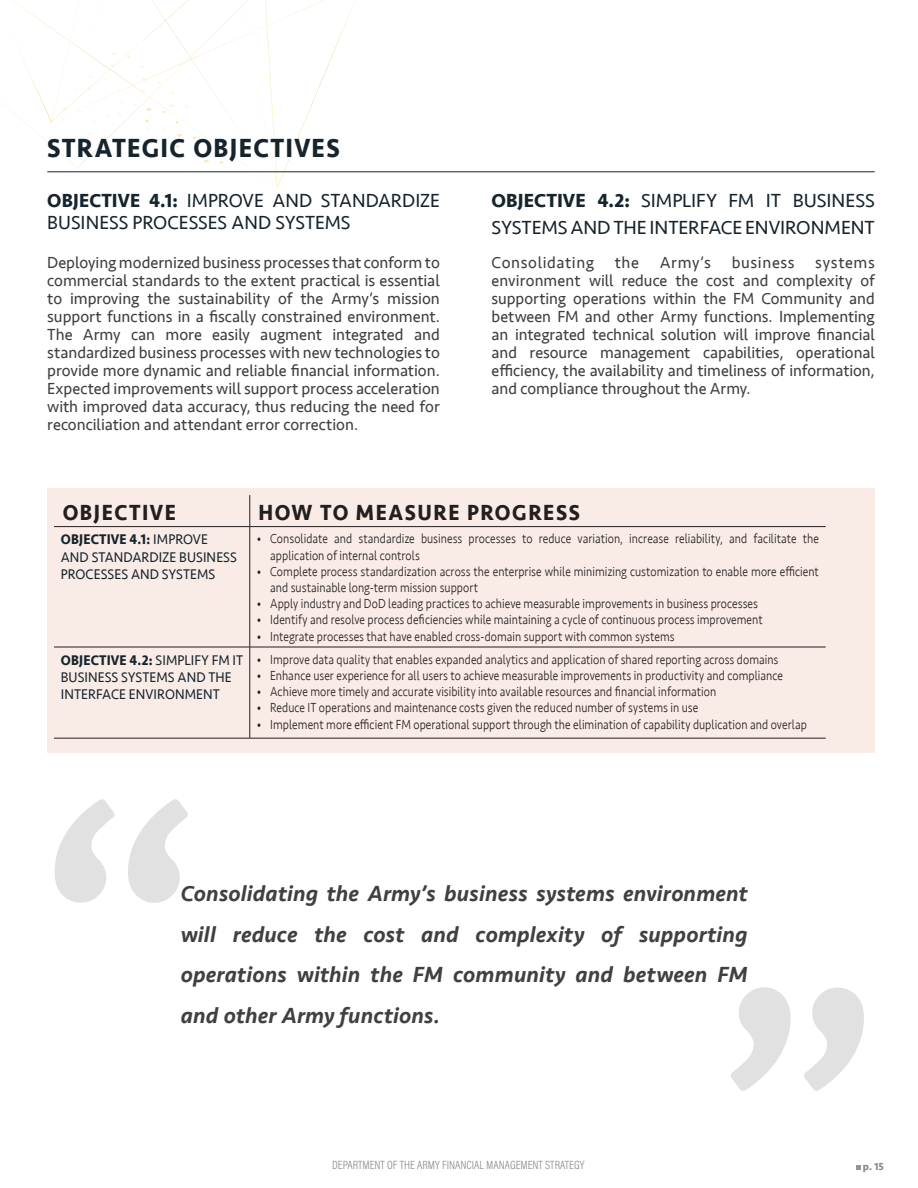
<style>
.page{position:relative;width:918px;height:1188px;background:#fff}
.page>*{position:absolute;margin:0;border:0;box-sizing:border-box;transform-origin:0 0}
.Header_2{font:700 27px "Seravek";letter-spacing:.05em;color:#16242e;scale:.93 1}
.t1{font:italic 500 22.5px/40.5px "Seravek";letter-spacing:.005em;color:#404042;text-align:justify}
.Table_head{font:700 22.5px "Seravek";letter-spacing:.075em;color:#231f20;scale:.93 1}
.Paragraph_head_-_bol{font:19.5px/22.5px "Seravek";color:#16242e}
.Body_indent_-_regula{font:16.5px/18px "Seravek";color:#404042;text-align:justify}
.Body_indent_-_regula-2{font:16.5px "Seravek";letter-spacing:.035em;color:#404042}
.Table_paragraph_head{font:14.4px/17.2px "Seravek";letter-spacing:.005em;color:#16242e;scale:.93 1}
.t2{font:300 13.5px/16.2px "Seravek";letter-spacing:.005em;color:#231f20;scale:.85 1}
.t3{font:300 12px "Acumin Pro Cond";color:#87898c}
.t4{font:700 10.5px "Seravek";color:#87898c}
.s1{font-weight:700}
</style>
<div class="page">
<svg style="left:0;top:0;width:358px;height:188px"></svg>
<hr style="left:47px;top:171px;width:828px;height:1px;background:#16242e">
<svg style="left:55px;top:799px;width:60px;height:104px"></svg>
<svg style="left:128px;top:799px;width:60px;height:104px"></svg>
<svg style="left:804px;top:987px;width:60px;height:104px"></svg>
<svg style="left:731px;top:987px;width:60px;height:104px"></svg>
<div style="left:47px;top:488px;width:828px;height:265px;background:#f9ece6"></div>
<hr style="left:250px;top:495px;width:1px;height:31px;background:#231f20">
<hr style="left:54px;top:526px;width:196px;height:1px;background:#231f20">
<hr style="left:250px;top:526px;width:576px;height:1px;background:#231f20">
<hr style="left:250px;top:527px;width:1px;height:120px;background:#231f20">
<hr style="left:54px;top:647px;width:196px;height:1px;background:#231f20">
<hr style="left:250px;top:647px;width:576px;height:1px;background:#231f20">
<hr style="left:250px;top:647px;width:1px;height:91px;background:#231f20">
<hr style="left:54px;top:738px;width:196px;height:1px;background:#231f20">
<hr style="left:250px;top:738px;width:576px;height:1px;background:#231f20">
<svg style="left:856px;top:1166px;width:4px;height:4px"></svg>
<p class="Header_2" style="left:47px;top:126px;width:316px">STRATEGIC OBJECTIVES</p>
<p class="Paragraph_head_-_bol" style="left:47px;top:189px;width:394px"><span class="s1">OBJECTIVE 4.1:</span> IMPROVE AND STANDARDIZE<br>BUSINESS PROCESSES AND SYSTEMS</p>
<p class="Body_indent_-_regula" style="left:47px;top:253px;width:394px">Deploying modernized business processes that conform to commercial standards to the extent practical is essential to improving the sustainability of the Army’s mission support functions in a fiscally constrained environment.<br>The Army can more easily augment integrated and standardized business processes with new technologies to provide more dynamic and reliable financial information.<br>Expected improvements will support process acceleration with improved data accuracy, thus reducing the need for reconciliation and attendant error correction.</p>
<p class="Paragraph_head_-_bol" style="left:492px;top:187px;width:385px;line-height:27px"><span class="s1">OBJECTIVE 4.2:</span> SIMPLIFY FM IT BUSINESS<br>SYSTEMS AND THE INTERFACE ENVIRONMENT</p>
<p class="Body_indent_-_regula-2" style="left:492px;top:250px;width:104px">Consolidating</p>
<p class="Body_indent_-_regula" style="left:615px;top:254px;width:26px">the</p>
<p class="Body_indent_-_regula" style="left:660px;top:254px;width:53px">Army’s</p>
<p class="Body_indent_-_regula-2" style="left:732px;top:250px;width:64px">business</p>
<p class="Body_indent_-_regula" style="left:492px;top:254px;width:385px;text-indent:324px">systems environment will reduce the cost and complexity of supporting operations within the FM Community and between FM and other Army functions. Implementing an integrated technical solution will improve financial and resource management capabilities, operational efficiency, the availability and timeliness of information, and compliance throughout the Army.</p>
<p class="Table_head" style="left:63px;top:495px;width:123px">OBJECTIVE</p>
<p class="Table_head" style="left:258px;top:495px;width:347px">HOW TO MEASURE PROGRESS</p>
<p class="Table_paragraph_head" style="left:61px;top:531px;width:191px"><span class="s1">OBJECTIVE 4.1:</span> IMPROVE<br>AND STANDARDIZE BUSINESS<br>PROCESSES AND SYSTEMS</p>
<p class="t2" style="left:270px;top:531px;width:647px;text-indent:-14px">• Consolidate and standardize business processes to reduce variation, increase reliability, and facilitate the application of internal controls</p>
<p class="t2" style="left:270px;top:563px;width:647px;text-indent:-14px">• Complete process standardization across the enterprise while minimizing customization to enable more efficient and sustainable long-term mission support</p>
<p class="t2" style="left:257px;top:596px;width:591px">• Apply industry and DoD leading practices to achieve measurable improvements in business processes</p>
<p class="t2" style="left:257px;top:612px;width:597px">• Identify and resolve process deficiencies while maintaining a cycle of continuous process improvement</p>
<p class="t2" style="left:257px;top:628px;width:493px">• Integrate processes that have enabled cross-domain support with common systems</p>
<p class="Table_paragraph_head" style="left:61px;top:651px;width:198px"><span class="s1">OBJECTIVE 4.2:</span> SIMPLIFY FM IT<br>BUSINESS SYSTEMS AND THE<br>INTERFACE ENVIRONMENT</p>
<p class="t2" style="left:257px;top:651px;width:615px">• Improve data quality that enables expanded analytics and application of shared reporting across domains</p>
<p class="t2" style="left:257px;top:668px;width:621px">• Enhance user experience for all users to achieve measurable improvements in productivity and compliance</p>
<p class="t2" style="left:257px;top:684px;width:542px">• Achieve more timely and accurate visibility into available resources and financial information</p>
<p class="t2" style="left:257px;top:700px;width:521px">• Reduce IT operations and maintenance costs given the reduced number of systems in use</p>
<p class="t2" style="left:257px;top:716px;width:649px">• Implement more efficient FM operational support through the elimination of capability duplication and overlap</p>
<p class="t1" style="left:181px;top:873px;width:569px">Consolidating the Army’s business systems environment will reduce the cost and complexity of supporting operations within the FM community and between FM and other Army functions.</p>
<p class="t3" style="left:332px;top:1157px;width:254px">DEPARTMENT OF THE ARMY FINANCIAL MANAGEMENT STRATEGY</p>
<p class="t4" style="left:863px;top:1158px;width:22px">p. 15</p>
</div>
